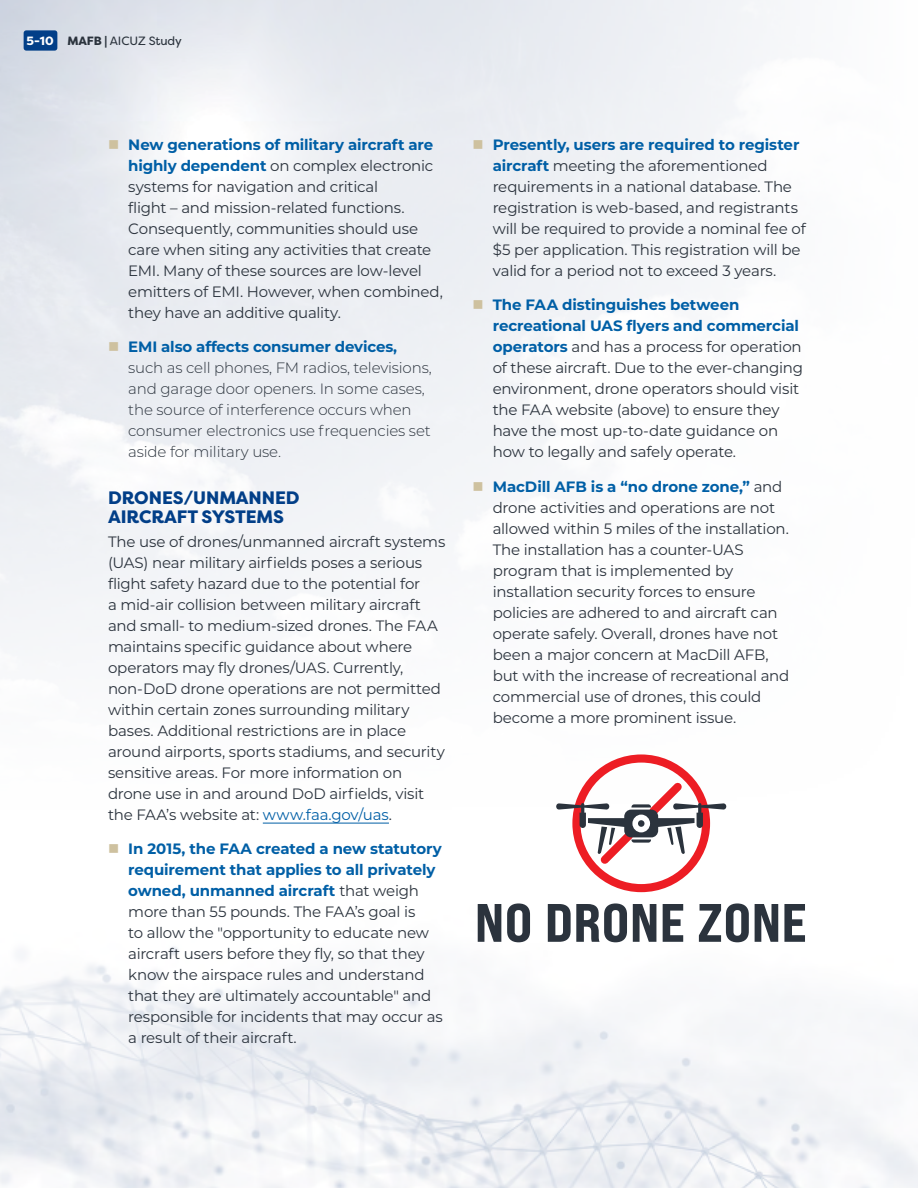
<style>
.page{position:relative;width:918px;height:1188px;background:#fff}
.page>*{position:absolute;margin:0;border:0;box-sizing:border-box;transform-origin:0 0}
.t1{font:54px "Bebas Neue Pro Exp Eb";letter-spacing:.01em;color:#2b333d}
._205_1_Sub_A{font:800 18px/19.5px "Filson Pro";letter-spacing:-.005em;color:#023f88}
._405_2_Body_L{font:15px/21px "Montserrat";letter-spacing:-.015em;color:#2b333d}
.t2{font:300 15px/21px "Montserrat";letter-spacing:-.01em;color:#2b333d}
.t3{font:12px "Filson Pro";letter-spacing:-.01em;color:#2b333d}
.s1{font-weight:800;color:#fff}
.s2{font-weight:800}
.s3{font-weight:700;color:#005fa6}
.s4{color:#005fa6}
</style>
<div class="page">
<img style="left:0;top:822px;width:918px;height:366px">
<img style="left:0;top:0;width:774px;height:808px">
<hr style="left:263px;top:823px;width:126px;height:1px;background:#005fa6">
<div style="left:572px;top:754px;width:138px;height:138px;border:8px solid #ed1d24;border-radius:50%"></div>
<svg style="left:556px;top:775px;width:170px;height:96px"></svg>
<div style="left:24px;top:30px;width:33px;height:21px;background:#023f88;border-radius:3px"></div>
<svg style="left:109px;top:140px;width:9px;height:8px"></svg>
<svg style="left:109px;top:342px;width:9px;height:9px"></svg>
<svg style="left:109px;top:844px;width:9px;height:9px"></svg>
<svg style="left:474px;top:140px;width:8px;height:8px"></svg>
<svg style="left:474px;top:300px;width:8px;height:9px"></svg>
<svg style="left:474px;top:482px;width:8px;height:8px"></svg>
<p class="t3" style="left:27px;top:33px;width:157px"><span class="s1">5-10</span> <span class="s2">MAFB |</span> AICUZ Study</p>
<p class="_405_2_Body_L" style="left:128px;top:133px;width:316px"><span class="s3">New generations of military aircraft are highly dependent</span> on complex electronic systems for navigation and critical<br>flight – and mission-related functions.<br>Consequently, communities should use care when siting any activities that create EMI. Many of these sources are low-level emitters of EMI. However, when combined, they have an additive quality.</p>
<p class="t2" style="left:128px;top:336px;width:305px"><span class="s3">EMI also affects consumer devices, </span>such as cell phones, FM radios, televisions, and garage door openers. In some cases, the source of interference occurs when consumer electronics use frequencies set aside for military use.</p>
<p class="_205_1_Sub_A" style="left:108px;top:488px;width:193px">DRONES/UNMANNED<br>AIRCRAFT SYSTEMS</p>
<p class="_405_2_Body_L" style="left:108px;top:530px;width:339px">The use of drones/unmanned aircraft systems (UAS) near military airfields poses a serious flight safety hazard due to the potential for<br>a mid-air collision between military aircraft and small- to medium-sized drones. The FAA maintains specific guidance about where operators may fly drones/UAS. Currently, non-DoD drone operations are not permitted within certain zones surrounding military bases. Additional restrictions are in place around airports, sports stadiums, and security sensitive areas. For more information on drone use in and around DoD airfields, visit the FAA’s website at: <span class="s4">www.faa.gov/uas</span>.</p>
<p class="_405_2_Body_L" style="left:128px;top:838px;width:316px"><span class="s3">In 2015, the FAA created a new statutory requirement that applies to all privately owned, unmanned aircraft</span> that weigh more than 55 pounds. The FAA’s goal is<br>to allow the "opportunity to educate new aircraft users before they fly, so that they know the airspace rules and understand that they are ultimately accountable" and responsible for incidents that may occur as a result of their aircraft.</p>
<p class="_405_2_Body_L" style="left:493px;top:133px;width:315px"><span class="s3">Presently, users are required to register aircraft</span> meeting the aforementioned requirements in a national database. The registration is web-based, and registrants will be required to provide a nominal fee of $5 per application. This registration will be valid for a period not to exceed 3 years.</p>
<p class="_405_2_Body_L" style="left:493px;top:294px;width:312px"><span class="s3">The FAA distinguishes between recreational UAS flyers and commercial operators</span> and has a process for operation of these aircraft. Due to the ever-changing environment, drone operators should visit the FAA website (above) to ensure they have the most up-to-date guidance on how to legally and safely operate.</p>
<p class="_405_2_Body_L" style="left:493px;top:475px;width:298px"><span class="s3">MacDill AFB is a “no drone zone,”</span> and drone activities and operations are not allowed within 5 miles of the installation.<br>The installation has a counter-UAS program that is implemented by installation security forces to ensure policies are adhered to and aircraft can operate safely. Overall, drones have not been a major concern at MacDill AFB, but with the increase of recreational and commercial use of drones, this could become a more prominent issue.</p>
<p class="t1" style="left:475px;top:889px;width:333px">NO DRONE ZONE</p>
</div>
